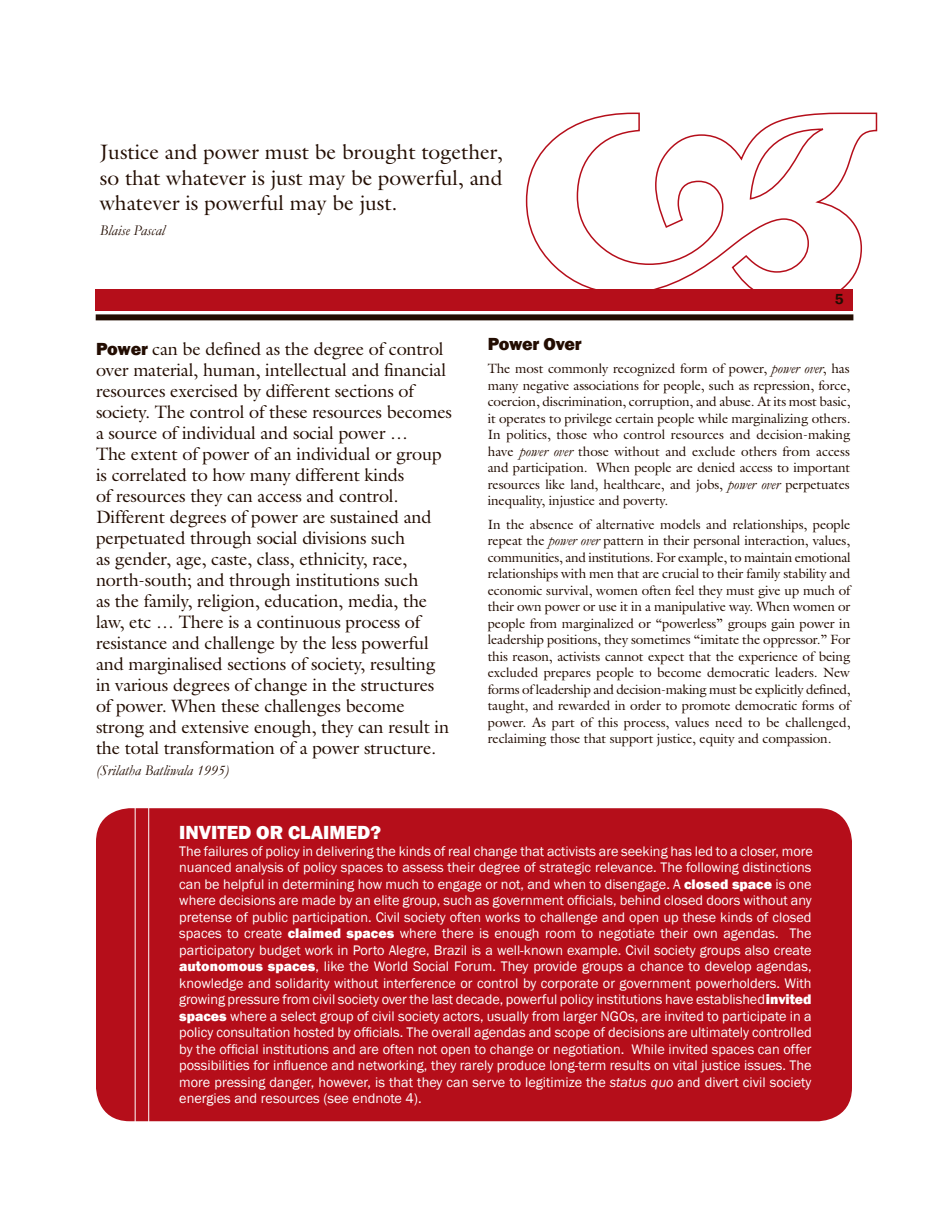
<style>
.page{position:relative;width:945px;height:1215px;background:#fff}
.page>*{position:absolute;margin:0;border:0;box-sizing:border-box;transform-origin:0 0}
.t1{font:21px/25.2px "Galliard";color:#230d02;text-align:justify}
.t2{font:800 19.5px "Franklin Gothic";color:#fff}
.t3{font:18px/21px "Galliard";letter-spacing:-.01em;color:#230d02}
.t4{font:800 18px "Franklin Gothic";letter-spacing:-.02em;color:#230d02}
.t5{font:italic 15px "Garamond";color:#230d02}
.t6{font:600 15px "Franklin Gothic";color:#230d02}
.t7{font:14.25px/16.5px "Franklin Gothic";color:#fff;text-align:justify}
.t8{font:13.5px/16.5px "Galliard";letter-spacing:-.01em;color:#230d02;text-align:justify}
.s1{font-family:"Franklin Gothic";font-weight:800}
.s2{font-family:"Garamond";font-style:italic;font-size:15px}
.s3{font-weight:800}
.s4{font-style:italic}
</style>
<div class="page">
<div style="left:96px;top:289px;width:757px;height:21px;background:#b50e1a"></div>
<div style="left:96px;top:314px;width:757px;height:6px;background:#230d02"></div>
<svg style="left:525px;top:112px;width:353px;height:177px"></svg>
<div style="left:96px;top:808px;width:756px;height:313px;background:#b50e1a;border-radius:34px"></div>
<div style="left:135px;top:799px;width:14px;height:346px;border:1px solid #fff"></div>
<h1 class="t1" style="left:100px;top:139px;width:404px">Justice and power must be brought together, so that whatever is just may be powerful, and whatever is powerful may be just.</h1>
<p class="t5" style="left:100px;top:222px;width:66px">Blaise Pascal</p>
<p class="t6" style="left:835px;top:290px;width:10px">5</p>
<p class="t3" style="left:96px;top:339px;width:358px"><span class="s1">Power</span> can be defined as the degree of control over material, human, intellectual and financial resources exercised by different sections of society. The control of these resources becomes a source of individual and social power …<br>The extent of power of an individual or group is correlated to how many different kinds<br>of resources they can access and control.<br>Different degrees of power are sustained and perpetuated through social divisions such<br>as gender, age, caste, class, ethnicity, race, north-south; and through institutions such<br>as the family, religion, education, media, the law, etc … There is a continuous process of resistance and challenge by the less powerful and marginalised sections of society, resulting in various degrees of change in the structures of power. When these challenges become strong and extensive enough, they can result in the total transformation of a power structure.</p>
<p class="t5" style="left:96px;top:763px;width:134px">(Srilatha Batliwala 1995)</p>
<p class="t4" style="left:488px;top:334px;width:96px">Power Over</p>
<p class="t8" style="left:488px;top:360px;width:364px">The most commonly recognized form of power, <span class="s2">power over</span>, has many negative associations for people, such as repression, force, coercion, discrimination, corruption, and abuse. At its most basic, it operates to privilege certain people while marginalizing others.<br>In politics, those who control resources and decision-making have <span class="s2">power over</span> those without and exclude others from access and participation. When people are denied access to important resources like land, healthcare, and jobs, <span class="s2">power over</span> perpetuates inequality, injustice and poverty.</p>
<p class="t8" style="left:488px;top:516px;width:364px">In the absence of alternative models and relationships, people repeat the <span class="s2">power over</span> pattern in their personal interaction, values, communities, and institutions. For example, to maintain emotional relationships with men that are crucial to their family stability and economic survival, women often feel they must give up much of their own power or use it in a manipulative way. When women or people from marginalized or “powerless” groups gain power in leadership positions, they sometimes “imitate the oppressor.” For this reason, activists cannot expect that the experience of being excluded prepares people to become democratic leaders. New forms of leadership and decision-making must be explicitly defined, taught, and rewarded in order to promote democratic forms of power. As part of this process, values need to be challenged, reclaiming those that support justice, equity and compassion.</p>
<h2 class="t2" style="left:179px;top:821px;width:203px">INVITED OR CLAIMED?</h2>
<p class="t7" style="left:179px;top:842px;width:635px">The failures of policy in delivering the kinds of real change that activists are seeking has led to a closer, more nuanced analysis of policy spaces to assess their degree of strategic relevance. The following distinctions can be helpful in determining how much to engage or not, and when to disengage. A <span class="s3">closed space</span> is one where decisions are made by an elite group, such as government officials, behind closed doors without any pretense of public participation. Civil society often works to challenge and open up these kinds of closed spaces to create <span class="s3">claimed spaces</span> where there is enough room to negotiate their own agendas. The participatory budget work in Porto Alegre, Brazil is a well-known example. Civil society groups also create <span class="s3">autonomous spaces</span>, like the World Social Forum. They provide groups a chance to develop agendas, knowledge and solidarity without interference or control by corporate or government powerholders. With growing pressure from civil society over the last decade, powerful policy institutions have established <span class="s3">invited spaces</span> where a select group of civil society actors, usually from larger NGOs, are invited to participate in a policy consultation hosted by officials. The overall agendas and scope of decisions are ultimately controlled by the official institutions and are often not open to change or negotiation. While invited spaces can offer possibilities for influence and networking, they rarely produce long-term results on vital justice issues. The more pressing danger, however, is that they can serve to legitimize the <span class="s4">status quo</span> and divert civil society energies and resources (see endnote 4).</p>
</div>
